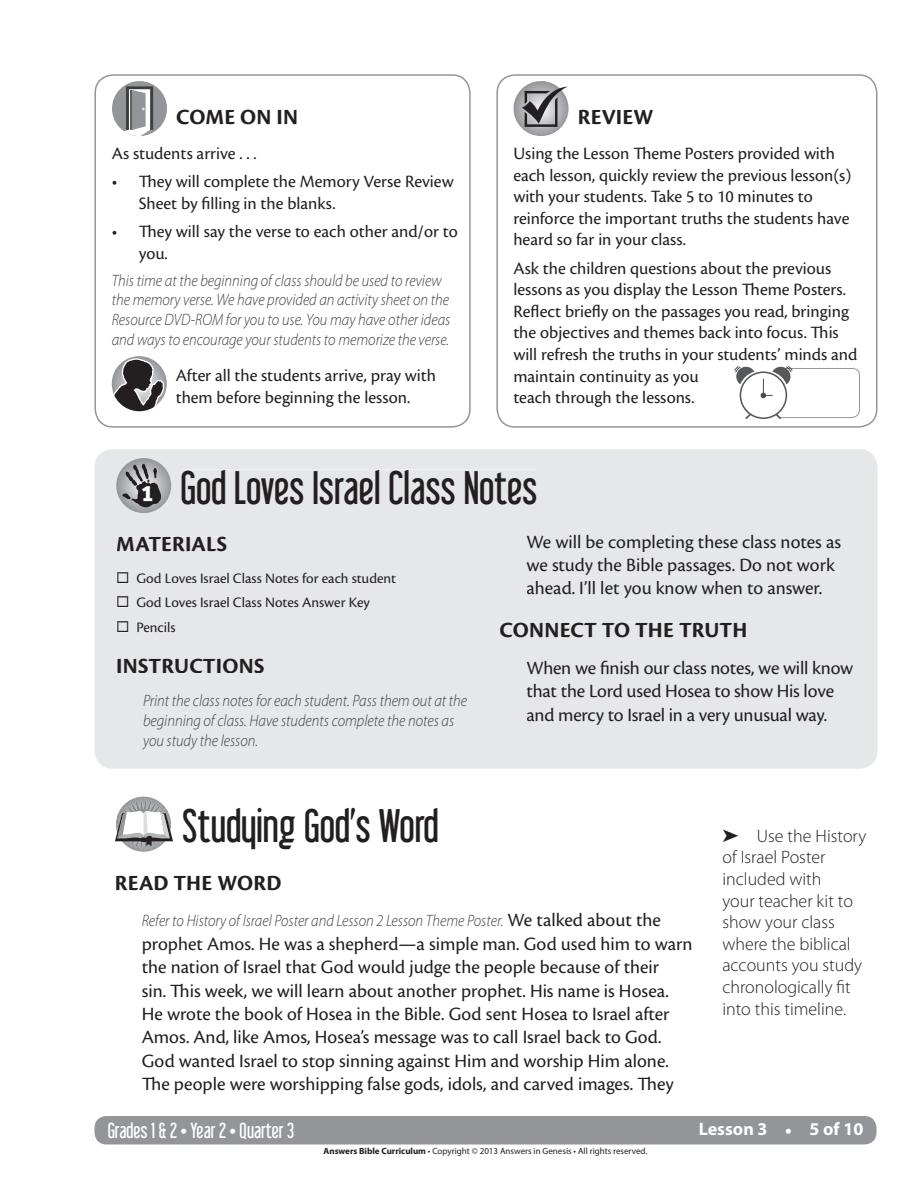
<style>
.page{position:relative;width:918px;height:1188px;background:#fff}
.page>*{position:absolute;margin:0;border:0;box-sizing:border-box;transform-origin:0 0}
.t1{font:42px "Libel Suit";color:#231f20}
.t2{font:700 22.5px "Cronos Pro";letter-spacing:.01em;color:#231f20}
.t3{font:19.5px/23.4px "Cronos Pro";color:#231f20}
.t4{font:19.5px "Libel Suit";color:#fff}
.t5{font:18px/21.6px "Cronos Pro";color:#231f20}
.t6{font:300 18px/21.6px "Myriad Pro";color:#231f20}
.t7{font:700 18px "Myriad Pro";color:#fff}
.t8{font:italic 300 16.5px/19.8px "Myriad Pro";color:#3e3e3f;scale:.9 1}
.t9{font:italic 300 16.5px/19.8px "Myriad Pro";color:#3f3f40;scale:.9 1}
.t10{font:15px "Cronos Pro";color:#231f20}
.t11{font:9px "Myriad Pro";color:#231f20}
.s1{font-family:"Bree";font-weight:700;font-size:22.95px;color:#fff}
.s2{font-family:"Cronos Pro";font-weight:400;font-style:normal;font-size:19.5px;color:#231f20}
.s3{font-family:"Libel Suit";font-weight:400;font-size:19.5px}
.s4{font-weight:700}
</style>
<div class="page">
<div style="left:94px;top:1116px;width:783px;height:28px;background:#939598;border-radius:12px"></div>
<div style="left:496px;top:74px;width:381px;height:354px;border:2px solid #939598;border-radius:18px"></div>
<div style="left:94px;top:74px;width:377px;height:354px;border:2px solid #939598;border-radius:18px"></div>
<div style="left:112px;top:81px;width:55px;height:55px;background:#939598;border-radius:50%"></div>
<svg style="left:112px;top:86px;width:41px;height:50px"></svg>
<hr style="left:130px;top:90px;width:2px;height:40px;background:#3e3e3f">
<svg style="left:112px;top:358px;width:53px;height:53px"></svg>
<svg style="left:514px;top:81px;width:55px;height:55px"></svg>
<svg style="left:522px;top:87px;width:46px;height:40px;background:#8a8a8c"></svg>
<svg style="left:734px;top:366px;width:126px;height:53px"></svg>
<div style="left:94px;top:449px;width:783px;height:320px;background:#e6e7e9"></div>
<svg style="left:116px;top:458px;width:55px;height:55px;background:#9f9fa1"></svg>
<div style="left:142px;top:486px;width:10px;height:15px;background:#231f20"></div>
<div style="left:182px;top:470px;width:354px;height:34px;background:#e6e7e9"></div>
<div style="left:117px;top:537px;width:110px;height:14px;background:#e6e7e9"></div>
<div style="left:117px;top:572px;width:11px;height:11px;background:#e6e7e9"></div>
<div style="left:137px;top:572px;width:259px;height:11px;background:#e6e7e9"></div>
<div style="left:117px;top:597px;width:11px;height:10px;background:#e6e7e9"></div>
<div style="left:137px;top:597px;width:233px;height:14px;background:#e6e7e9"></div>
<div style="left:117px;top:621px;width:11px;height:11px;background:#e6e7e9"></div>
<div style="left:137px;top:622px;width:38px;height:10px;background:#e6e7e9"></div>
<div style="left:118px;top:658px;width:146px;height:15px;background:#e6e7e9"></div>
<div style="left:144px;top:694px;width:323px;height:12px;background:#e6e7e9"></div>
<div style="left:144px;top:714px;width:310px;height:15px;background:#e6e7e9"></div>
<div style="left:142px;top:734px;width:115px;height:15px;background:#e6e7e9"></div>
<div style="left:527px;top:534px;width:314px;height:18px;background:#e6e7e9"></div>
<div style="left:527px;top:558px;width:308px;height:17px;background:#e6e7e9"></div>
<div style="left:527px;top:581px;width:295px;height:17px;background:#e6e7e9"></div>
<div style="left:500px;top:623px;width:246px;height:14px;background:#e6e7e9"></div>
<div style="left:527px;top:661px;width:326px;height:15px;background:#e6e7e9"></div>
<div style="left:527px;top:684px;width:307px;height:14px;background:#e6e7e9"></div>
<div style="left:527px;top:708px;width:300px;height:17px;background:#e6e7e9"></div>
<svg style="left:115px;top:797px;width:58px;height:55px"></svg>
<p class="t2" style="left:176px;top:104px;width:123px">COME ON IN</p>
<p class="t5" style="left:112px;top:143px;width:146px">As students arrive . . .</p>
<p class="t5" style="left:139px;top:171px;width:316px;text-indent:-27px">• They will complete the Memory Verse Review<br>Sheet by filling in the blanks.</p>
<p class="t5" style="left:139px;top:221px;width:320px;text-indent:-27px">• They will say the verse to each other and/or to you.</p>
<p class="t8" style="left:112px;top:271px;width:378px">This time at the beginning of class should be used to review the memory verse. We have provided an activity sheet on the Resource DVD-ROM for you to use. You may have other ideas and ways to encourage your students to memorize the verse.</p>
<p class="t5" style="left:176px;top:365px;width:262px">After all the students arrive, pray with them before beginning the lesson.</p>
<p class="t2" style="left:578px;top:104px;width:77px">REVIEW</p>
<p class="t5" style="left:513px;top:143px;width:339px">Using the Lesson Theme Posters provided with each lesson, quickly review the previous lesson(s) with your students. Take 5 to 10 minutes to reinforce the important truths the students have heard so far in your class.</p>
<p class="t5" style="left:513px;top:257px;width:346px">Ask the children questions about the previous lessons as you display the Lesson Theme Posters.<br>Reflect briefly on the passages you read, bringing the objectives and themes back into focus. This will refresh the truths in your students’ minds and maintain continuity as you<br>teach through the lessons.</p>
<h1 class="t1" style="left:142px;top:462px;width:397px"><span class="s1">1</span> God Loves Israel Class Notes</h1>
<p class="t2" style="left:116px;top:531px;width:113px">MATERIALS</p>
<p class="t10" style="left:116px;top:569px;width:282px">◻ God Loves Israel Class Notes for each student</p>
<p class="t10" style="left:116px;top:594px;width:255px">◻ God Loves Israel Class Notes Answer Key</p>
<p class="t10" style="left:116px;top:619px;width:61px">◻ Pencils</p>
<p class="t2" style="left:116px;top:653px;width:150px">INSTRUCTIONS</p>
<p class="t9" style="left:143px;top:691px;width:362px">Print the class notes for each student. Pass them out at the beginning of class. Have students complete the notes as you study the lesson.</p>
<p class="t3" style="left:526px;top:530px;width:316px">We will be completing these class notes as we study the Bible passages. Do not work ahead. I’ll let you know when to answer.</p>
<p class="t2" style="left:500px;top:617px;width:249px">CONNECT TO THE TRUTH</p>
<p class="t3" style="left:526px;top:656px;width:328px">When we finish our class notes, we will know that the Lord used Hosea to show His love and mercy to Israel in a very unusual way.</p>
<h1 class="t1" style="left:182px;top:801px;width:258px">Studying God’s Word</h1>
<p class="t2" style="left:115px;top:870px;width:168px">READ THE WORD</p>
<p class="t8" style="left:142px;top:912px;width:578px">Refer to History of Israel Poster and Lesson 2 Lesson Theme Poster. <span class="s2">We talked about the</span></p>
<p class="t3" style="left:142px;top:932px;width:552px">prophet Amos. He was a shepherd—a simple man. God used him to warn the nation of Israel that God would judge the people because of their<br>sin. This week, we will learn about another prophet. His name is Hosea.<br>He wrote the book of Hosea in the Bible. God sent Hosea to Israel after Amos. And, like Amos, Hosea’s message was to call Israel back to God.<br>God wanted Israel to stop sinning against Him and worship Him alone.<br>The people were worshipping false gods, idols, and carved images. They</p>
<p class="t6" style="left:722px;top:825px;width:145px">➤ Use the History of Israel Poster included with<br>your teacher kit to show your class where the biblical accounts you study chronologically fit into this timeline.</p>
<p class="t4" style="left:108px;top:1118px;width:188px">Grades 1 &amp; 2 • Year 2 • Quarter 3</p>
<p class="t7" style="left:699px;top:1118px;width:166px">Lesson 3 <span class="s3">•</span> 5 of 10</p>
<p class="t11" style="left:324px;top:1145px;width:325px"><span class="s4">Answers Bible Curriculum</span> • Copyright © 2013 Answers in Genesis • All rights reserved.</p>
</div>
